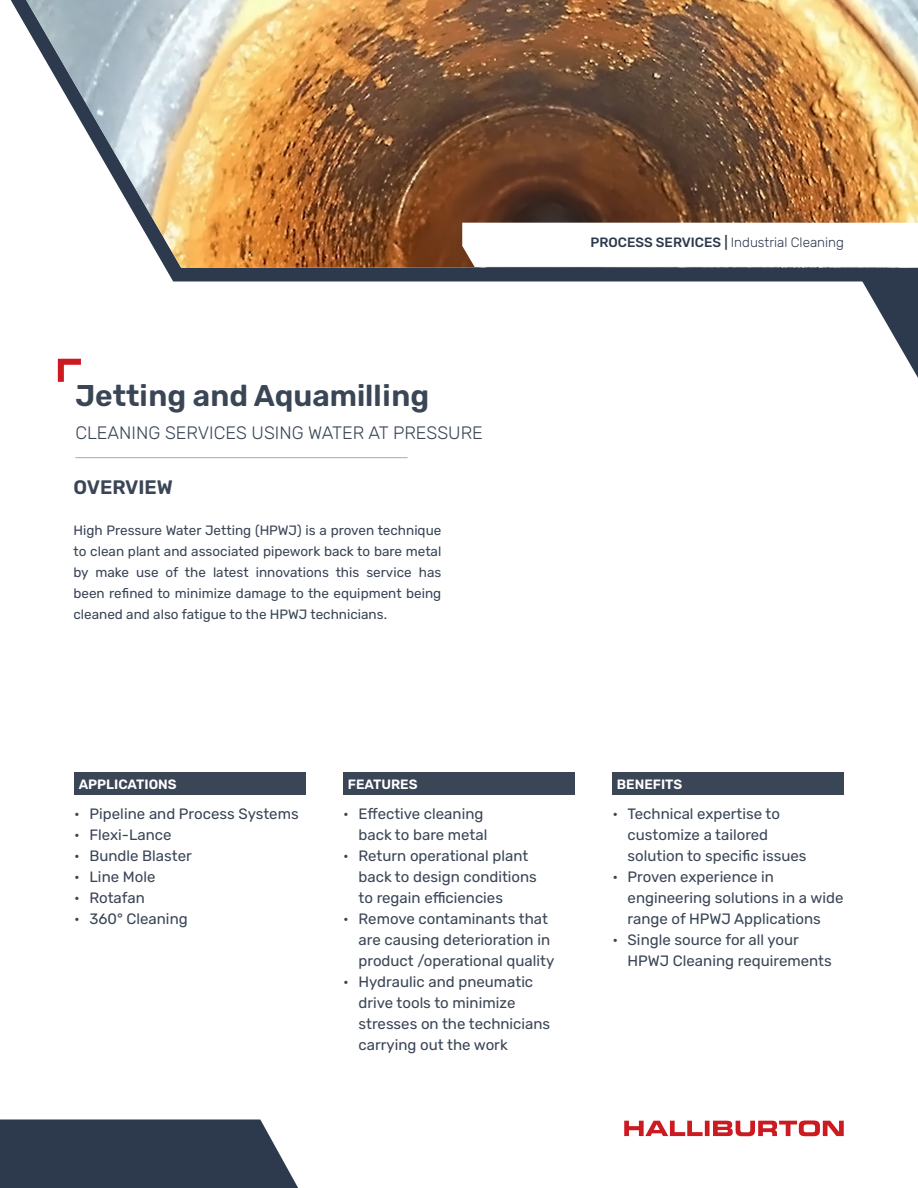
<style>
.page{position:relative;width:918px;height:1188px;background:#fff}
.page>*{position:absolute;margin:0;border:0;box-sizing:border-box;transform-origin:0 0}
.t1{font:600 30px "Rubik";color:#3a4556}
.t2{font:600 19.5px "Rubik";color:#3a4556}
.t3{font:300 18px "Rubik";color:#3a4556}
.t4{font:15px/21px "Rubik";color:#3a4556}
.t5{font:13.5px/21px "Rubik";color:#3a4556;text-align:justify}
.t6{font:300 13.5px "Rubik";color:#2d3a4d}
.t7{font:600 13.5px "Rubik";color:#fff}
.s1{font-weight:500}
</style>
<div class="page">
<div style="left:74px;top:773px;width:232px;height:22px;background:#3a4556"></div>
<div style="left:343px;top:773px;width:232px;height:22px;background:#3a4556"></div>
<div style="left:612px;top:773px;width:232px;height:22px;background:#3a4556"></div>
<div style="left:0;top:1120px;width:298px;height:68px;background:#2d3a4d"></div>
<hr style="left:75px;top:457px;width:333px;height:1px;background:#a8a9ad">
<svg style="left:57px;top:358px;width:24px;height:24px"></svg>
<svg style="left:11px;top:0;width:782px;height:281px;fill:#2d3a4d"></svg>
<svg style="left:793px;top:268px;width:125px;height:110px"></svg>
<svg style="left:624px;top:1120px;width:220px;height:16px"></svg>
<img style="left:26px;top:0;width:892px;height:268px">
<svg style="left:462px;top:223px;width:456px;height:44px"></svg>
<p class="t1" style="left:75px;top:379px;width:355px">Jetting and Aquamilling</p>
<p class="t3" style="left:75px;top:423px;width:409px">CLEANING SERVICES USING WATER AT PRESSURE</p>
<p class="t2" style="left:74px;top:477px;width:101px">OVERVIEW</p>
<p class="t5" style="left:74px;top:520px;width:369px">High Pressure Water Jetting (HPWJ) is a proven technique to clean plant and associated pipework back to bare metal by make use of the latest innovations this service has been refined to minimize damage to the equipment being cleaned and also fatigue to the HPWJ technicians.</p>
<p class="t6" style="left:591px;top:235px;width:255px"><span class="s1">PROCESS SERVICES |</span> Industrial Cleaning</p>
<p class="t7" style="left:79px;top:777px;width:99px">APPLICATIONS</p>
<p class="t4" style="left:74px;top:804px;width:226px">• Pipeline and Process Systems</p>
<p class="t4" style="left:74px;top:825px;width:99px">• Flexi-Lance</p>
<p class="t4" style="left:74px;top:846px;width:119px">• Bundle Blaster</p>
<p class="t4" style="left:74px;top:867px;width:83px">• Line Mole</p>
<p class="t4" style="left:74px;top:888px;width:72px">• Rotafan</p>
<p class="t4" style="left:74px;top:909px;width:115px">• 360° Cleaning</p>
<p class="t7" style="left:348px;top:777px;width:71px">FEATURES</p>
<p class="t4" style="left:343px;top:804px;width:146px;text-align:right">• Effective cleaning back to bare metal</p>
<p class="t4" style="left:359px;top:846px;width:180px;text-indent:-15px">• Return operational plant back to design conditions to regain efficiencies</p>
<p class="t4" style="left:359px;top:909px;width:197px;text-indent:-15px">• Remove contaminants that are causing deterioration in product /operational quality</p>
<p class="t4" style="left:359px;top:972px;width:193px;text-indent:-15px">• Hydraulic and pneumatic drive tools to minimize stresses on the technicians carrying out the work</p>
<p class="t7" style="left:617px;top:777px;width:67px">BENEFITS</p>
<p class="t4" style="left:628px;top:804px;width:180px;text-indent:-15px">• Technical expertise to customize a tailored solution to specific issues</p>
<p class="t4" style="left:628px;top:867px;width:217px;text-indent:-15px">• Proven experience in engineering solutions in a wide range of HPWJ Applications</p>
<p class="t4" style="left:628px;top:930px;width:206px;text-indent:-15px">• Single source for all your<br>HPWJ Cleaning requirements</p>
</div>
